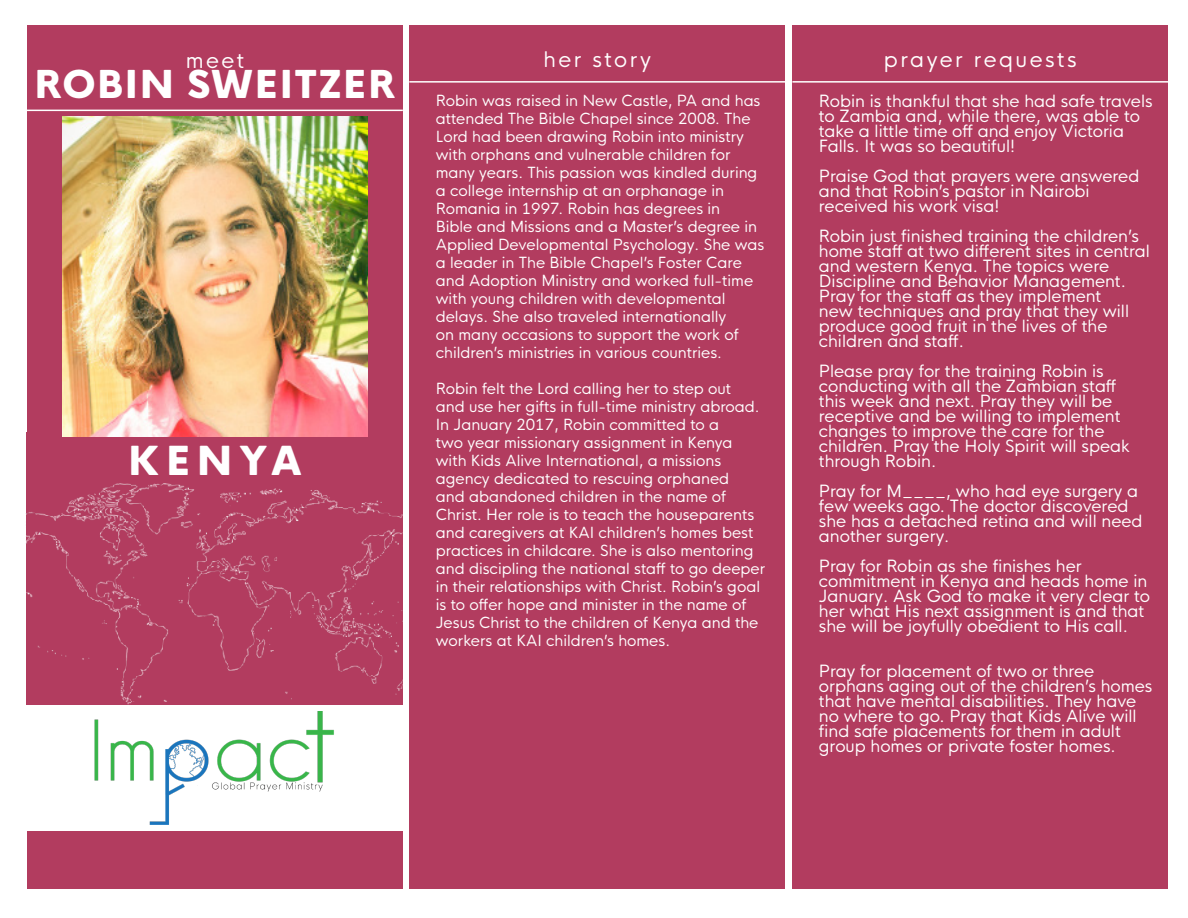
<style>
.page{position:relative;width:1188px;height:918px;background:#fff}
.page>*{position:absolute;margin:0;border:0;box-sizing:border-box;transform-origin:0 0}
.t1{font:39px "HK Nova Heavy R";letter-spacing:.16em;color:#fff}
.t2{font:37.5px "HK Nova Heavy R";letter-spacing:.03em;color:#fff}
.t3{font:21px "HK Nova Regular R";letter-spacing:.12em;color:#fff}
.t4{font:16.5px/15px "HK Nova Regular R";color:#fff}
.t5{font:15px/18px "HK Nova Regular R";color:#fff}
</style>
<div class="page">
<div style="left:27px;top:25px;width:376px;height:864px;background:#b23c5f"></div>
<hr style="left:27px;top:110px;width:376px;height:1px;background:#fff">
<img style="left:26px;top:432px;width:377px;height:273px">
<img style="left:63px;top:116px;width:305px;height:321px">
<div style="left:27px;top:446px;width:376px;height:32px;background:#b23c5f"></div>
<div style="left:26px;top:705px;width:377px;height:126px;background:#fff"></div>
<img style="left:94px;top:711px;width:240px;height:114px">
<div style="left:409px;top:25px;width:376px;height:864px;background:#b23c5f"></div>
<hr style="left:409px;top:81px;width:376px;height:2px;background:#fff">
<div style="left:792px;top:25px;width:376px;height:864px;background:#b23c5f"></div>
<hr style="left:792px;top:81px;width:376px;height:2px;background:#fff">
<p class="t3" style="left:186px;top:42px;width:60px">meet</p>
<p class="t2" style="left:34px;top:52px;width:363px">ROBIN SWEITZER</p>
<p class="t1" style="left:128px;top:427px;width:176px">KENYA</p>
<p class="t3" style="left:543px;top:41px;width:109px">her story</p>
<p class="t5" style="left:436px;top:90px;width:330px">Robin was raised in New Castle, PA and has attended The Bible Chapel since 2008. The Lord had been drawing Robin into ministry with orphans and vulnerable children for many years. This passion was kindled during a college internship at an orphanage in Romania in 1997. Robin has degrees in<br>Bible and Missions and a Master’s degree in Applied Developmental Psychology. She was a leader in The Bible Chapel’s Foster Care and Adoption Ministry and worked full-time with young children with developmental delays. She also traveled internationally<br>on many occasions to support the work of children’s ministries in various countries.</p>
<p class="t5" style="left:436px;top:378px;width:331px">Robin felt the Lord calling her to step out<br>and use her gifts in full-time ministry abroad.<br>In January 2017, Robin committed to a<br>two year missionary assignment in Kenya with Kids Alive International, a missions agency dedicated to rescuing orphaned<br>and abandoned children in the name of Christ. Her role is to teach the houseparents and caregivers at KAI children’s homes best practices in childcare. She is also mentoring and discipling the national staff to go deeper in their relationships with Christ. Robin’s goal is to offer hope and minister in the name of Jesus Christ to the children of Kenya and the workers at KAI children’s homes.</p>
<p class="t3" style="left:884px;top:41px;width:194px">prayer requests</p>
<p class="t4" style="left:819px;top:92px;width:335px">Robin is thankful that she had safe travels to Zambia and, while there, was able to take a little time off and enjoy Victoria Falls. It was so beautiful!</p>
<p class="t4" style="left:819px;top:167px;width:322px">Praise God that prayers were answered and that Robin’s pastor in Nairobi received his work visa!</p>
<p class="t4" style="left:819px;top:227px;width:332px">Robin just finished training the children’s home staff at two different sites in central and western Kenya. The topics were Discipline and Behavior Management.<br>Pray for the staff as they implement<br>new techniques and pray that they will produce good fruit in the lives of the children and staff.</p>
<p class="t4" style="left:819px;top:362px;width:312px">Please pray for the training Robin is conducting with all the Zambian staff this week and next. Pray they will be receptive and be willing to implement changes to improve the care for the children. Pray the Holy Spirit will speak through Robin.</p>
<p class="t4" style="left:819px;top:482px;width:325px">Pray for M____, who had eye surgery a few weeks ago. The doctor discovered she has a detached retina and will need another surgery.</p>
<p class="t4" style="left:819px;top:557px;width:333px">Pray for Robin as she finishes her commitment in Kenya and heads home in January. Ask God to make it very clear to her what His next assignment is and that she will be joyfully obedient to His call.</p>
<p class="t4" style="left:819px;top:662px;width:335px">Pray for placement of two or three orphans aging out of the children’s homes that have mental disabilities. They have no where to go. Pray that Kids Alive will find safe placements for them in adult group homes or private foster homes.</p>
</div>
